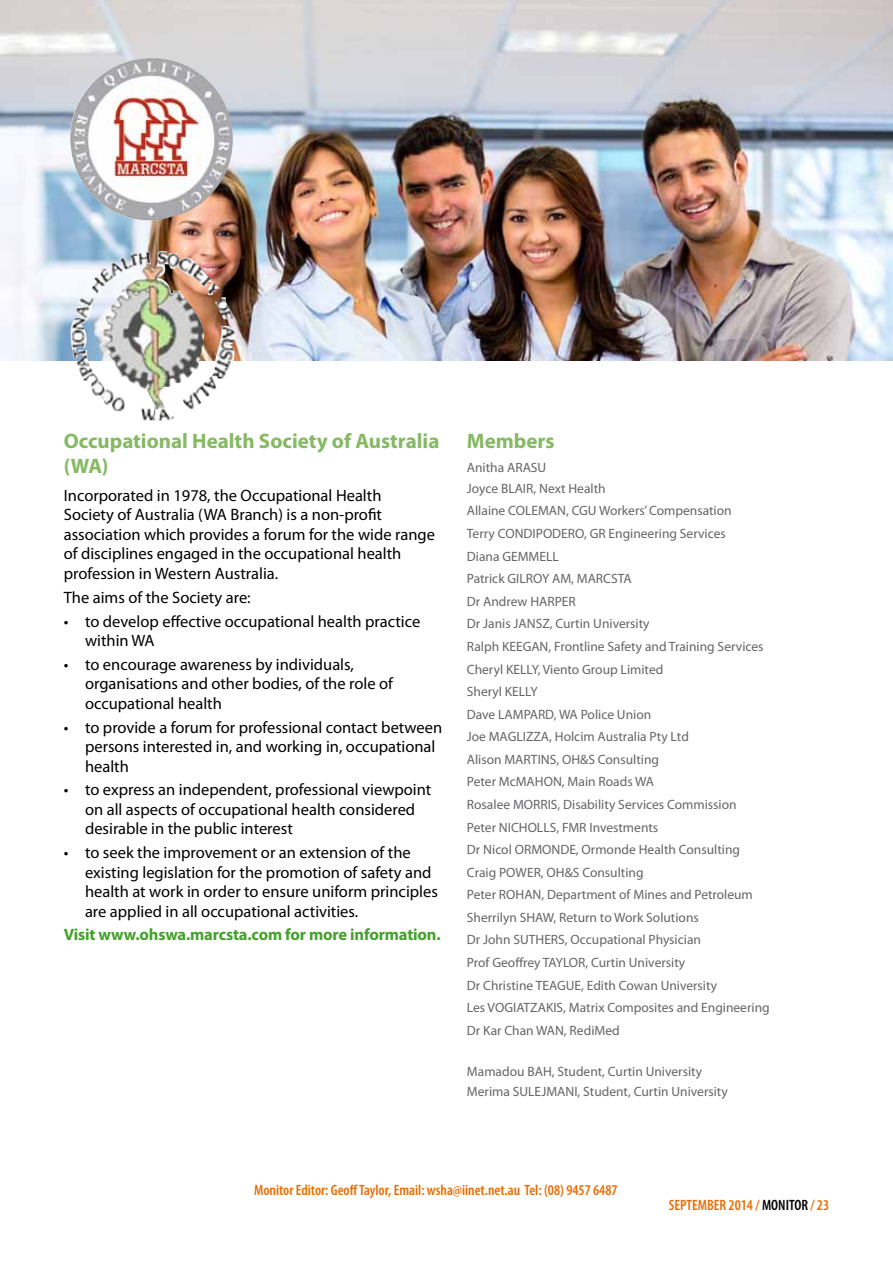
<style>
.page{position:relative;width:893px;height:1263px;background:#fff}
.page>*{position:absolute;margin:0;border:0;box-sizing:border-box;transform-origin:0 0}
.t1{font:700 21px/25.2px "Myriad Pro";color:#85b962}
.t2{font:16.5px/19.5px "Myriad Pro";color:#000}
.t3{font:700 16.5px "Myriad Pro";letter-spacing:-.01em;color:#44a12b}
.t4{font:600 condensed 15px "Myriad Pro";color:#e96c00}
.t5{font:13.5px/22.5px "Myriad Pro";color:#646567}
.s1{color:#000}
</style>
<div class="page">
<img style="left:0;top:0;width:893px;height:360px">
<img style="left:69px;top:57px;width:167px;height:163px">
<img style="left:65px;top:251px;width:176px;height:169px">
<h1 class="t1" style="left:64px;top:427px;width:377px">Occupational Health Society of Australia (WA)</h1>
<p class="t2" style="left:64px;top:485px;width:373px">Incorporated in 1978, the Occupational Health Society of Australia (WA Branch) is a non-profit association which provides a forum for the wide range of disciplines engaged in the occupational health profession in Western Australia.</p>
<p class="t2" style="left:64px;top:587px;width:188px">The aims of the Society are:</p>
<p class="t2" style="left:85px;top:611px;width:337px;text-indent:-21px">• to develop effective occupational health practice within WA</p>
<p class="t2" style="left:85px;top:654px;width:309px;text-indent:-21px">• to encourage awareness by individuals, organisations and other bodies, of the role of occupational health</p>
<p class="t2" style="left:85px;top:717px;width:359px;text-indent:-21px">• to provide a forum for professional contact between persons interested in, and working in, occupational health</p>
<p class="t2" style="left:85px;top:780px;width:348px;text-indent:-21px">• to express an independent, professional viewpoint on all aspects of occupational health considered desirable in the public interest</p>
<p class="t2" style="left:85px;top:842px;width:354px;text-indent:-21px">• to seek the improvement or an extension of the existing legislation for the promotion of safety and health at work in order to ensure uniform principles are applied in all occupational activities.</p>
<p class="t3" style="left:64px;top:924px;width:378px">Visit www.ohswa.marcsta.com for more information.</p>
<h1 class="t1" style="left:467px;top:427px;width:89px">Members</h1>
<p class="t5" style="left:467px;top:457px;width:140px;line-height:20.4px">Anitha ARASU<br>Joyce BLAIR, Next Health</p>
<p class="t5" style="left:467px;top:499px;width:304px">Allaine COLEMAN, CGU Workers’ Compensation<br>Terry CONDIPODERO, GR Engineering Services<br>Diana GEMMELL<br>Patrick GILROY AM, MARCSTA<br>Dr Andrew HARPER<br>Dr Janis JANSZ, Curtin University<br>Ralph KEEGAN, Frontline Safety and Training Services Cheryl KELLY, Viento Group Limited<br>Sheryl KELLY<br>Dave LAMPARD, WA Police Union<br>Joe MAGLIZZA, Holcim Australia Pty Ltd<br>Alison MARTINS, OH&amp;S Consulting<br>Peter McMAHON, Main Roads WA<br>Rosalee MORRIS, Disability Services Commission<br>Peter NICHOLLS, FMR Investments<br>Dr Nicol ORMONDE, Ormonde Health Consulting Craig POWER, OH&amp;S Consulting<br>Peter ROHAN, Department of Mines and Petroleum Sherrilyn SHAW, Return to Work Solutions<br>Dr John SUTHERS, Occupational Physician<br>Prof Geoffrey TAYLOR, Curtin University<br>Dr Christine TEAGUE, Edith Cowan University<br>Les VOGIATZAKIS, Matrix Composites and Engineering Dr Kar Chan WAN, RediMed</p>
<p class="t5" style="left:467px;top:1061px;width:262px;line-height:20.4px">Mamadou BAH, Student, Curtin University<br>Merima SULEJMANI, Student, Curtin University</p>
<p class="t4" style="left:254px;top:1181px;width:365px">Monitor Editor: Geoff Taylor, Email: wsha@iinet.net.au Tel: (08) 9457 6487</p>
<p class="t4" style="left:669px;top:1197px;width:162px">SEPTEMBER 2014 / <span class="s1">MONITOR</span> / 23</p>
</div>
